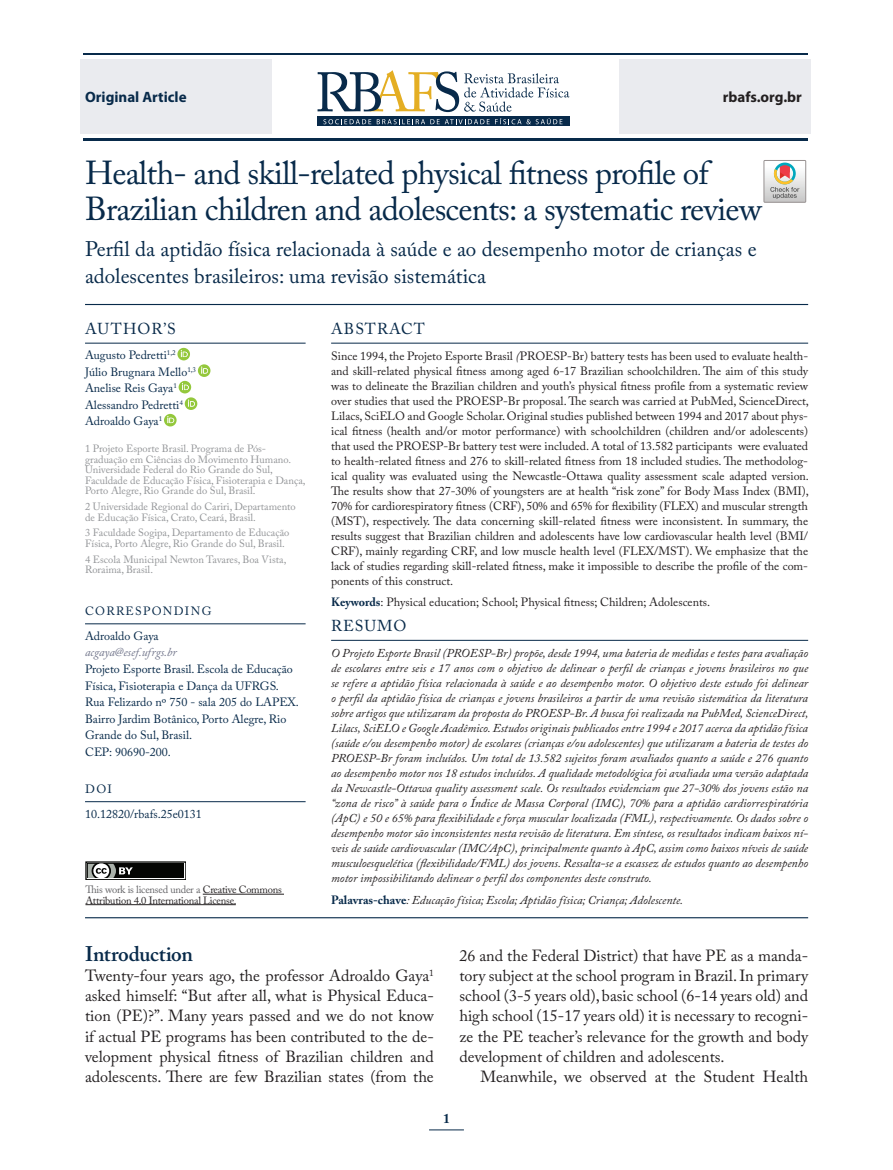
<style>
.page{position:relative;width:893px;height:1170px;background:#fff}
.page>*{position:absolute;margin:0;border:0;box-sizing:border-box;transform-origin:0 0}
.t1{font:33px/36px "Adobe Caslon Pro";letter-spacing:-.025em;color:#082a4a}
.t2{font:21px/27px "Adobe Caslon Pro";color:#082a4a}
.t3{font:600 21px "Adobe Caslon Pro";letter-spacing:-.015em;color:#082a4a}
.t4{font:16.05px/20.2px "Adobe Caslon Pro";color:#231f20;text-align:justify}
.t5{font:15.75px "Adobe Caslon Pro";letter-spacing:.065em;color:#082a4a}
.t6{font:700 15px "Myriad Pro";color:#082a4a}
.t7{font:700 15px "Myriad Pro";color:#231f20}
.t8{font:700 13.5px "Adobe Caslon Pro";color:#082a4a}
.t9{font:italic 12px/15px "Adobe Caslon Pro";color:#231f20;text-align:justify}
.t10{font:12px/15px "Adobe Caslon Pro";color:#231f20;text-align:justify}
.t11{font:12px/16.5px "Adobe Caslon Pro";color:#082a4a}
.t12{font:12px/25px "Adobe Caslon Pro";letter-spacing:.095em;color:#082a4a}
.t13{font:italic 12px "Adobe Caslon Pro";color:#71758b}
.t14{font:10.5px/10.5px "Adobe Caslon Pro";color:#939598}
.t15{font:10.5px/10.5px "Adobe Caslon Pro";letter-spacing:-.02em;color:#231f20}
.s1{font-style:italic}
.s2{font-weight:700;color:#082a4a}
.s3{font-weight:700;font-style:normal;color:#082a4a}
.s4{color:#636366}
</style>
<div class="page">
<div style="left:619px;top:59px;width:192px;height:75px;background:#eaebef"></div>
<div style="left:80px;top:59px;width:192px;height:75px;background:#eaebef"></div>
<hr style="left:83px;top:53px;width:725px;height:2px;background:#082a4a">
<hr style="left:83px;top:138px;width:725px;height:2px;background:#082a4a">
<svg style="left:318px;top:117px;width:252px;height:9px"></svg>
<svg style="left:323px;top:119px;width:48px;height:5px"></svg>
<svg style="left:377px;top:118px;width:185px;height:6px"></svg>
<svg style="left:318px;top:70px;width:251px;height:42px"></svg>
<svg style="left:764px;top:160px;width:42px;height:42px"></svg>
<hr style="left:429px;top:1129px;width:35px;height:1px;background:#082a4a">
<hr style="left:85px;top:304px;width:723px;height:1px;background:#082a4a">
<hr style="left:85px;top:343px;width:221px;height:1px;background:#082a4a">
<hr style="left:85px;top:623px;width:221px;height:1px;background:#082a4a">
<hr style="left:85px;top:801px;width:221px;height:1px;background:#082a4a">
<svg style="left:164px;top:348px;width:46px;height:78px"></svg>
<hr style="left:331px;top:343px;width:477px;height:1px;background:#082a4a">
<hr style="left:331px;top:640px;width:477px;height:1px;background:#082a4a">
<hr style="left:85px;top:917px;width:723px;height:1px;background:#082a4a">
<hr style="left:203px;top:893px;width:81px;height:1px;background:#231f20">
<hr style="left:85px;top:904px;width:151px;height:1px;background:#231f20">
<div style="left:85px;top:861px;width:101px;height:18px;border:1px solid #040503"></div>
<div style="left:88px;top:863px;width:96px;height:14px;background:#040503"></div>
<svg style="left:85px;top:861px;width:48px;height:19px"></svg>
<p class="t6" style="left:85px;top:87px;width:103px">Original Article</p>
<p class="t7" style="left:723px;top:87px;width:81px">rbafs.org.br</p>
<h1 class="t1" style="left:85px;top:155px;width:678px">Health- and skill-related physical fitness profile of<br>Brazilian children and adolescents: a systematic review</h1>
<h2 class="t2" style="left:85px;top:235px;width:673px">Perfil da aptidão física relacionada à saúde e ao desempenho motor de crianças e adolescentes brasileiros: uma revisão sistemática</h2>
<h3 class="t5" style="left:85px;top:319px;width:92px">AUTHOR’S</h3>
<p class="t11" style="left:85px;top:347px;width:113px">Augusto Pedretti<sup>1,2<br></sup>Júlio Brugnara Mello<sup>1,3<br></sup>Anelise Reis Gaya<sup>1<br></sup>Alessandro Pedretti<sup>4<br></sup>Adroaldo Gaya<sup>1</sup></p>
<p class="t14" style="left:85px;top:443px;width:222px">1 Projeto Esporte Brasil. Programa de Pós&shy;graduação em Ciências do Movimento Humano.<br>Universidade Federal do Rio Grande do Sul, Faculdade de Educação Física, Fisioterapia e Dança, Porto Alegre, Rio Grande do Sul, Brasil.</p>
<p class="t14" style="left:85px;top:501px;width:212px">2 Universidade Regional do Cariri, Departamento de Educação Física, Crato, Ceará, Brasil.</p>
<p class="t14" style="left:85px;top:527px;width:206px">3 Faculdade Sogipa, Departamento de Educação<br>Física, Porto Alegre, Rio Grande do Sul, Brasil.</p>
<p class="t14" style="left:85px;top:553px;width:203px">4 Escola Municipal Newton Tavares, Boa Vista,<br>Roraima, Brasil.</p>
<p class="t12" style="left:85px;top:598px;width:128px">CORRESPONDING<br>Adroaldo Gaya</p>
<p class="t13" style="left:85px;top:645px;width:93px">acgaya@esef.ufrgs.br</p>
<p class="t11" style="left:85px;top:660px;width:215px">Projeto Esporte Brasil. Escola de Educação Física, Fisioterapia e Dança da UFRGS.<br>Rua Felizardo nº 750 - sala 205 do LAPEX.<br>Bairro Jardim Botânico, Porto Alegre, Rio Grande do Sul, Brasil.<br>CEP: 90690-200.</p>
<p class="t11" style="left:85px;top:776px;width:118px;line-height:25px">DOI<br>10.12820/rbafs.25e0131</p>
<h3 class="t5" style="left:331px;top:319px;width:95px">ABSTRACT</h3>
<p class="t10" style="left:331px;top:348px;width:479px">Since 1994, the Projeto Esporte Brasil <span class="s1">(</span>PROESP-Br) battery tests has been used to evaluate health&shy;and skill-related physical fitness among aged 6-17 Brazilian schoolchildren. The aim of this study was to delineate the Brazilian children and youth’s physical fitness profile from a systematic review over studies that used the PROESP-Br proposal. The search was carried at PubMed, ScienceDirect, Lilacs, SciELO and Google Scholar. Original studies published between 1994 and 2017 about phys&shy;ical fitness (health and/or motor performance) with schoolchildren (children and/or adolescents) that used the PROESP-Br battery test were included. A total of 13.582 participants were evaluated to health-related fitness and 276 to skill-related fitness from 18 included studies. The methodolog&shy;ical quality was evaluated using the Newcastle-Ottawa quality assessment scale adapted version.<br>The results show that 27-30% of youngsters are at health “risk zone” for Body Mass Index (BMI), 70% for cardiorespiratory fitness (CRF), 50% and 65% for flexibility (FLEX) and muscular strength (MST), respectively. The data concerning skill-related fitness were inconsistent. In summary, the results suggest that Brazilian children and adolescents have low cardiovascular health level (BMI/ CRF), mainly regarding CRF, and low muscle health level (FLEX/MST). We emphasize that the lack of studies regarding skill-related fitness, make it impossible to describe the profile of the com&shy;ponents of this construct.</p>
<p class="t10" style="left:331px;top:594px;width:381px"><span class="s2">Keywords</span>: Physical education; School; Physical fitness; Children; Adolescents.</p>
<h3 class="t5" style="left:331px;top:616px;width:77px">RESUMO</h3>
<p class="t9" style="left:331px;top:645px;width:479px">O Projeto Esporte Brasil (PROESP-Br) propõe, desde 1994, uma bateria de medidas e testes para avaliação de escolares entre seis e 17 anos com o objetivo de delinear o perfil de crianças e jovens brasileiros no que se refere a aptidão física relacionada à saúde e ao desempenho motor. O objetivo deste estudo foi delinear o perfil da aptidão física de crianças e jovens brasileiros a partir de uma revisão sistemática da literatura sobre artigos que utilizaram da proposta do PROESP-Br. A busca foi realizada na PubMed, ScienceDirect, Lilacs, SciELO e Google Acadêmico. Estudos originais publicados entre 1994 e 2017 acerca da aptidão física (saúde e/ou desempenho motor) de escolares (crianças e/ou adolescentes) que utilizaram a bateria de testes do PROESP-Br foram incluídos. Um total de 13.582 sujeitos foram avaliados quanto a saúde e 276 quanto ao desempenho motor nos 18 estudos incluídos. A qualidade metodológica foi avaliada uma versão adaptada da Newcastle-Ottawa quality assessment scale. Os resultados evidenciam que 27-30% dos jovens estão na “zona de risco” à saúde para o Índice de Massa Corporal (IMC), 70% para a aptidão cardiorrespiratória (ApC) e 50 e 65% para flexibilidade e força muscular localizada (FML), respectivamente. Os dados sobre o desempenho motor são inconsistentes nesta revisão de literatura. Em síntese, os resultados indicam baixos ní&shy;veis de saúde cardiovascular (IMC/ApC), principalmente quanto à ApC, assim como baixos níveis de saúde musculoesquelética (flexibilidade/FML) dos jovens. Ressalta-se a escassez de estudos quanto ao desempenho motor impossibilitando delinear o perfil dos componentes deste construto.</p>
<p class="t9" style="left:331px;top:891px;width:354px"><span class="s3">Palavras-chave</span>: Educação física; Escola; Aptidão física; Criança; Adolescente.</p>
<p class="t15" style="left:85px;top:884px;width:198px"><span class="s4">This work is licensed under a</span> Creative Commons<br>Attribution 4.0 International License.</p>
<h2 class="t3" style="left:85px;top:941px;width:109px">Introduction</h2>
<p class="t4" style="left:85px;top:965px;width:350px">Twenty-four years ago, the professor Adroaldo Gaya<sup>1 </sup>asked himself: “But after all, what is Physical Educa&shy;tion (PE)?”. Many years passed and we do not know if actual PE programs has been contributed to the de&shy;velopment physical fitness of Brazilian children and adolescents. There are few Brazilian states (from the</p>
<p class="t4" style="left:459px;top:944px;width:350px">26 and the Federal District) that have PE as a manda&shy;tory subject at the school program in Brazil. In primary school (3-5 years old), basic school (6-14 years old) and high school (15-17 years old) it is necessary to recogni&shy;ze the PE teacher’s relevance for the growth and body development of children and adolescents.</p>
<h3 class="t4" style="left:480px;top:1066px;width:329px">Meanwhile, we observed at the Student Health</h3>
<p class="t8" style="left:443px;top:1110px;width:8px">1</p>
</div>
